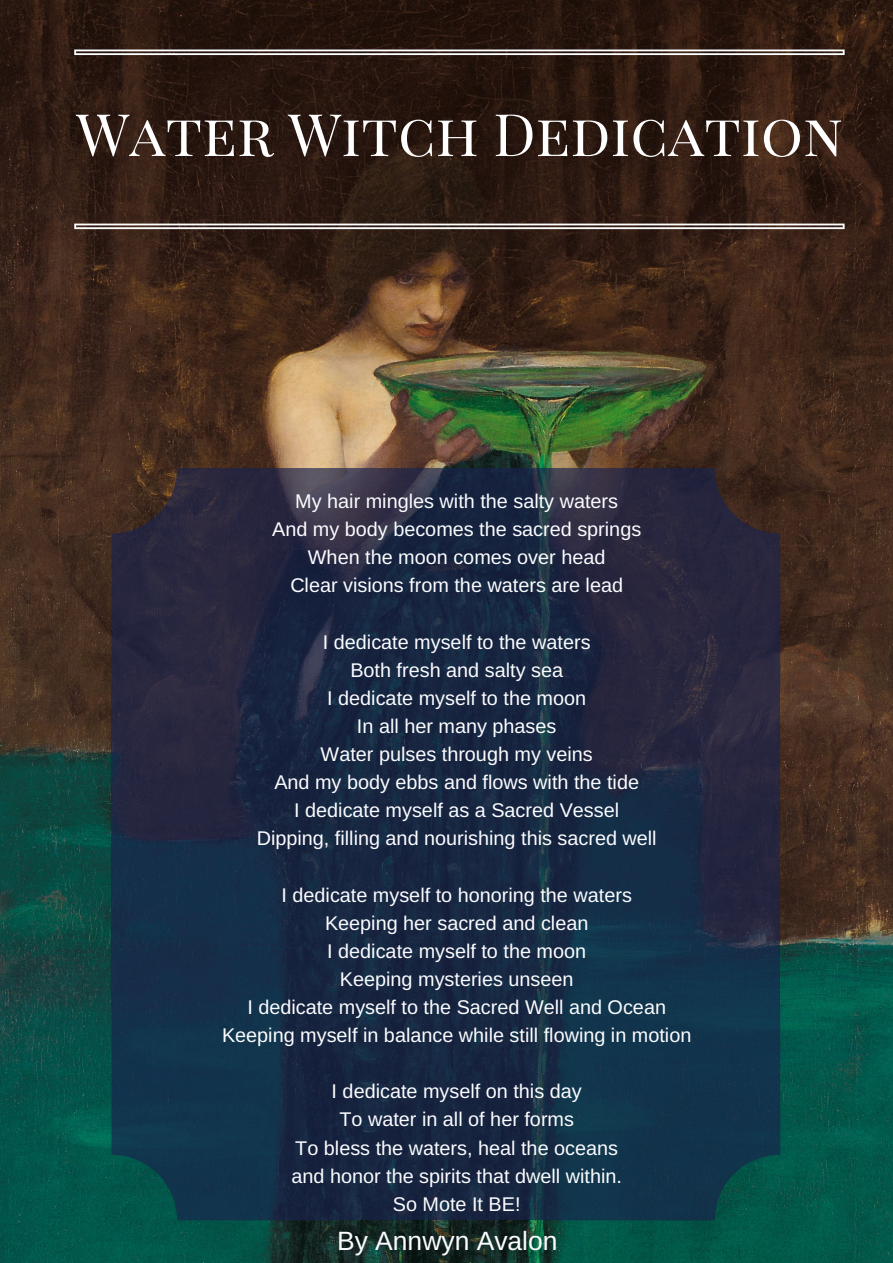
<style>
.page{position:relative;width:893px;height:1263px;background:#fff}
.page>*{position:absolute;margin:0;border:0;box-sizing:border-box;transform-origin:0 0}
.t1{font:58.65px "Playfair Display SC";color:#fff}
.t2{font:26.4px "Arimo";color:#fbfcff}
.t3{font:19.8px/28px "Arimo";color:#fbfcff;text-align:center}
</style>
<div class="page">
<img style="left:0;top:0;width:892px;height:1262px">
<svg style="left:111px;top:468px;width:216px;height:216px;background:#2a283d"></svg>
<svg style="left:327px;top:468px;width:229px;height:216px;background:#1d2942"></svg>
<svg style="left:556px;top:468px;width:224px;height:216px;background:#29273c"></svg>
<div style="left:111px;top:684px;width:224px;height:322px;background:linear-gradient(to bottom,#25253e,#112e49)"></div>
<div style="left:327px;top:684px;width:237px;height:322px;background:#172641"></div>
<svg style="left:556px;top:684px;width:224px;height:312px;background:#1d2a43"></svg>
<svg style="left:111px;top:996px;width:216px;height:224px;background:#113449"></svg>
<svg style="left:327px;top:996px;width:229px;height:224px;background:#162640"></svg>
<svg style="left:556px;top:996px;width:224px;height:224px;background:#10364b"></svg>
<svg style="left:74px;top:50px;width:770px;height:5px"></svg>
<svg style="left:74px;top:224px;width:770px;height:5px"></svg>
<h1 class="t1" style="left:76px;top:93px;width:768px">Water Witch Dedication</h1>
<p class="t3" style="left:272px;top:487px;width:370px">My hair mingles with the salty waters<br>And my body becomes the sacred springs When the moon comes over head<br>Clear visions from the waters are lead</p>
<p class="t3" style="left:257px;top:628px;width:401px">I dedicate myself to the waters<br>Both fresh and salty sea<br>I dedicate myself to the moon<br>In all her many phases<br>Water pulses through my veins<br>And my body ebbs and flows with the tide<br>I dedicate myself as a Sacred Vessel<br>Dipping, filling and nourishing this sacred well</p>
<p class="t3" style="left:222px;top:880px;width:471px">I dedicate myself to honoring the waters<br>Keeping her sacred and clean<br>I dedicate myself to the moon<br>Keeping mysteries unseen<br>I dedicate myself to the Sacred Well and Ocean Keeping myself in balance while still flowing in motion</p>
<p class="t3" style="left:291px;top:1077px;width:332px">I dedicate myself on this day<br>To water in all of her forms<br>To bless the waters, heal the oceans and honor the spirits that dwell within.<br>So Mote It BE!</p>
<h2 class="t2" style="left:337px;top:1226px;width:222px">By Annwyn Avalon</h2>
</div>
